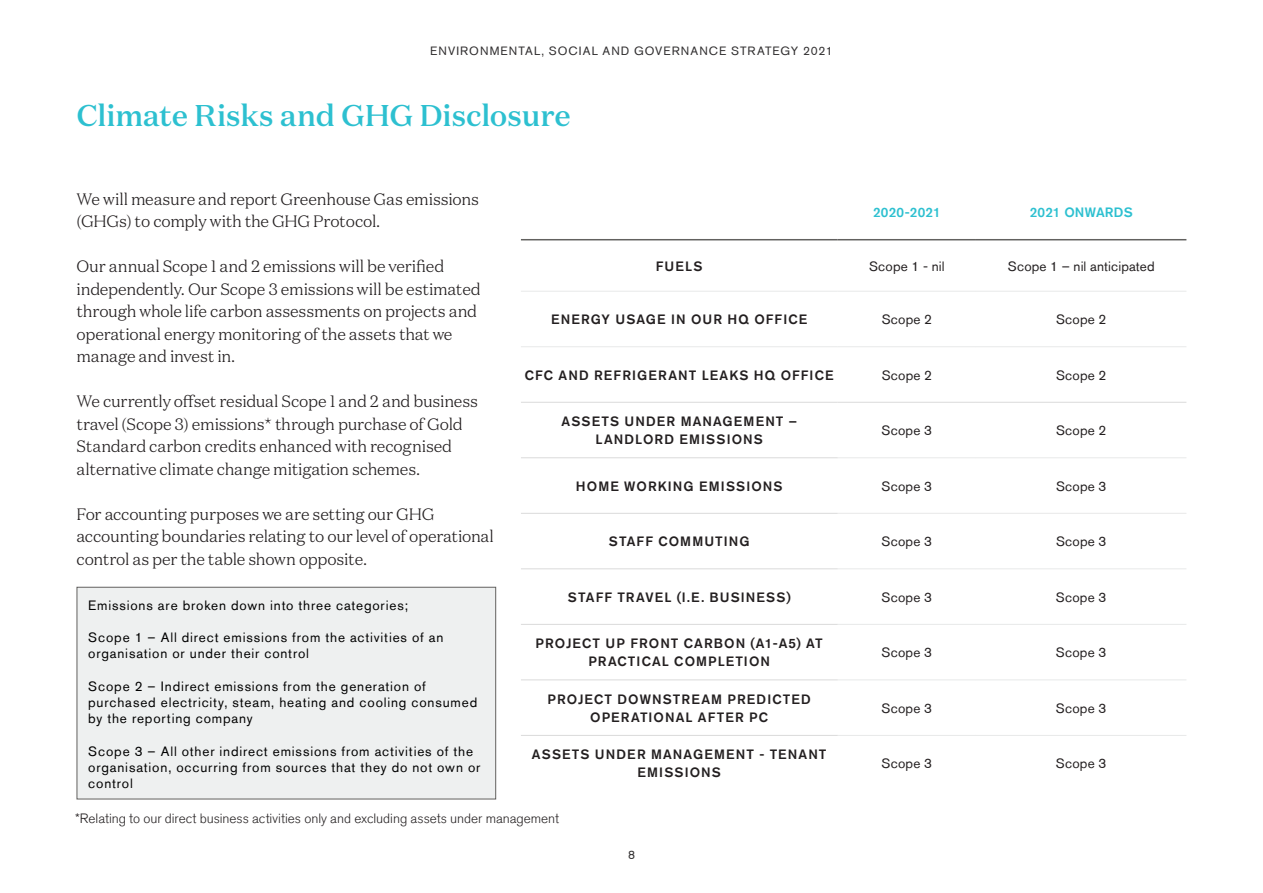
<style>
.page{position:relative;width:1263px;height:893px;background:#fff}
.page>*{position:absolute;margin:0;border:0;box-sizing:border-box;transform-origin:0 0}
.t1{font:500 30px "Domaine Text";letter-spacing:-.01em;color:#2dc0d0}
.t2{font:300 16.5px/22.5px "Domaine Text";letter-spacing:-.015em;color:#231f20}
.t3{font:13.5px/16.2px "Akzidenz Grotesk Std";letter-spacing:.06em;color:#000}
.t4{font:500 13.5px/18px "Akzidenz Grotesk Std";letter-spacing:.08em;color:#231f20;text-align:center}
.t5{font:13.5px "Akzidenz Grotesk Std";letter-spacing:.015em;color:#231f20}
.t6{font:300 13.5px "Akzidenz Grotesk Std";color:#231f20}
.t7{font:500 13.5px "Akzidenz Grotesk Std";letter-spacing:.015em;color:#2dc0d0}
.t8{font:12px "Akzidenz Grotesk Std";letter-spacing:.09em;color:#312f30}
</style>
<div class="page">
<hr style="left:521px;top:239px;width:317px;height:1px;background:#62615f">
<hr style="left:838px;top:239px;width:138px;height:1px;background:#62615f">
<hr style="left:976px;top:239px;width:210px;height:1px;background:#62615f">
<hr style="left:521px;top:291px;width:317px;height:1px;background:#e8e9e9">
<hr style="left:838px;top:291px;width:138px;height:1px;background:#e8e9e9">
<hr style="left:976px;top:291px;width:210px;height:1px;background:#e8e9e9">
<hr style="left:521px;top:346px;width:317px;height:1px;background:#e8e9e9">
<hr style="left:838px;top:346px;width:138px;height:1px;background:#e8e9e9">
<hr style="left:976px;top:346px;width:210px;height:1px;background:#e8e9e9">
<hr style="left:838px;top:457px;width:138px;height:1px;background:#e8e9e9">
<hr style="left:976px;top:457px;width:210px;height:1px;background:#e8e9e9">
<hr style="left:838px;top:513px;width:138px;height:1px;background:#e8e9e9">
<hr style="left:976px;top:513px;width:210px;height:1px;background:#e8e9e9">
<hr style="left:838px;top:568px;width:138px;height:1px;background:#e8e9e9">
<hr style="left:976px;top:568px;width:210px;height:1px;background:#e8e9e9">
<hr style="left:838px;top:624px;width:138px;height:1px;background:#e8e9e9">
<hr style="left:976px;top:624px;width:210px;height:1px;background:#e8e9e9">
<hr style="left:838px;top:679px;width:138px;height:1px;background:#e8e9e9">
<hr style="left:976px;top:679px;width:210px;height:1px;background:#e8e9e9">
<hr style="left:838px;top:735px;width:138px;height:1px;background:#e8e9e9">
<hr style="left:976px;top:735px;width:210px;height:1px;background:#e8e9e9">
<hr style="left:521px;top:402px;width:317px;height:1px;background:#dadada">
<hr style="left:838px;top:402px;width:138px;height:1px;background:#dadada">
<hr style="left:976px;top:402px;width:210px;height:1px;background:#dadada">
<hr style="left:521px;top:457px;width:317px;height:1px;background:#dadada">
<hr style="left:521px;top:513px;width:317px;height:1px;background:#dadada">
<hr style="left:521px;top:568px;width:317px;height:1px;background:#dadada">
<hr style="left:521px;top:624px;width:317px;height:1px;background:#dadada">
<hr style="left:521px;top:679px;width:317px;height:1px;background:#dadada">
<hr style="left:521px;top:735px;width:317px;height:1px;background:#dadada">
<div style="left:77px;top:587px;width:419px;height:212px;background:#eef0f0;border:1px solid #62615f"></div>
<p class="t8" style="left:430px;top:44px;width:404px">ENVIRONMENTAL, SOCIAL AND GOVERNANCE STRATEGY 2021</p>
<h1 class="t1" style="left:77px;top:96px;width:496px">Climate Risks and GHG Disclosure</h1>
<p class="t2" style="left:77px;top:187px;width:404px">We will measure and report Greenhouse Gas emissions (GHGs) to comply with the GHG Protocol.</p>
<p class="t2" style="left:77px;top:255px;width:406px">Our annual Scope 1 and 2 emissions will be verified independently. Our Scope 3 emissions will be estimated through whole life carbon assessments on projects and operational energy monitoring of the assets that we manage and invest in.</p>
<p class="t2" style="left:77px;top:390px;width:403px">We currently offset residual Scope 1 and 2 and business travel (Scope 3) emissions* through purchase of Gold Standard carbon credits enhanced with recognised alternative climate change mitigation schemes.</p>
<p class="t2" style="left:77px;top:502px;width:419px">For accounting purposes we are setting our GHG accounting boundaries relating to our level of operational control as per the table shown opposite.</p>
<p class="t7" style="left:873px;top:204px;width:69px">2020-2021</p>
<p class="t7" style="left:1030px;top:204px;width:105px">2021 ONWARDS</p>
<p class="t4" style="left:656px;top:257px;width:48px">FUELS</p>
<p class="t5" style="left:869px;top:258px;width:77px">Scope 1 - nil</p>
<p class="t5" style="left:1008px;top:258px;width:148px">Scope 1 – nil anticipated</p>
<p class="t4" style="left:551px;top:310px;width:258px">ENERGY USAGE IN OUR HQ OFFICE</p>
<p class="t5" style="left:882px;top:311px;width:52px">Scope 2</p>
<p class="t5" style="left:1056px;top:311px;width:52px">Scope 2</p>
<p class="t4" style="left:525px;top:366px;width:310px">CFC AND REFRIGERANT LEAKS HQ OFFICE</p>
<p class="t5" style="left:882px;top:367px;width:52px">Scope 2</p>
<p class="t5" style="left:1056px;top:367px;width:52px">Scope 2</p>
<p class="t4" style="left:561px;top:412px;width:237px">ASSETS UNDER MANAGEMENT –<br>LANDLORD EMISSIONS</p>
<p class="t5" style="left:882px;top:422px;width:52px">Scope 3</p>
<p class="t5" style="left:1056px;top:422px;width:52px">Scope 2</p>
<p class="t4" style="left:576px;top:477px;width:208px">HOME WORKING EMISSIONS</p>
<p class="t5" style="left:882px;top:478px;width:52px">Scope 3</p>
<p class="t5" style="left:1056px;top:478px;width:52px">Scope 3</p>
<p class="t4" style="left:609px;top:532px;width:142px">STAFF COMMUTING</p>
<p class="t5" style="left:882px;top:533px;width:52px">Scope 3</p>
<p class="t5" style="left:1056px;top:533px;width:52px">Scope 3</p>
<p class="t4" style="left:568px;top:588px;width:224px">STAFF TRAVEL (I.E. BUSINESS)</p>
<p class="t5" style="left:882px;top:589px;width:52px">Scope 3</p>
<p class="t5" style="left:1056px;top:589px;width:52px">Scope 3</p>
<p class="t4" style="left:536px;top:634px;width:289px">PROJECT UP FRONT CARBON (A1-A5) AT<br>PRACTICAL COMPLETION</p>
<p class="t5" style="left:882px;top:644px;width:52px">Scope 3</p>
<p class="t5" style="left:1056px;top:644px;width:52px">Scope 3</p>
<p class="t4" style="left:548px;top:690px;width:265px">PROJECT DOWNSTREAM PREDICTED<br>OPERATIONAL AFTER PC</p>
<p class="t5" style="left:882px;top:700px;width:52px">Scope 3</p>
<p class="t5" style="left:1056px;top:700px;width:52px">Scope 3</p>
<p class="t4" style="left:532px;top:745px;width:296px">ASSETS UNDER MANAGEMENT - TENANT<br>EMISSIONS</p>
<p class="t5" style="left:882px;top:756px;width:52px">Scope 3</p>
<p class="t5" style="left:1056px;top:756px;width:52px">Scope 3</p>
<p class="t3" style="left:88px;top:597px;width:321px">Emissions are broken down into three categories;</p>
<p class="t3" style="left:88px;top:629px;width:357px">Scope 1 – All direct emissions from the activities of an organisation or under their control</p>
<p class="t3" style="left:88px;top:678px;width:391px">Scope 2 – Indirect emissions from the generation of purchased electricity, steam, heating and cooling consumed by the reporting company</p>
<p class="t3" style="left:88px;top:743px;width:394px">Scope 3 – All other indirect emissions from activities of the organisation, occurring from sources that they do not own or control</p>
<p class="t6" style="left:75px;top:811px;width:485px">*Relating to our direct business activities only and excluding assets under management</p>
<p class="t8" style="left:628px;top:848px;width:8px">8</p>
</div>
